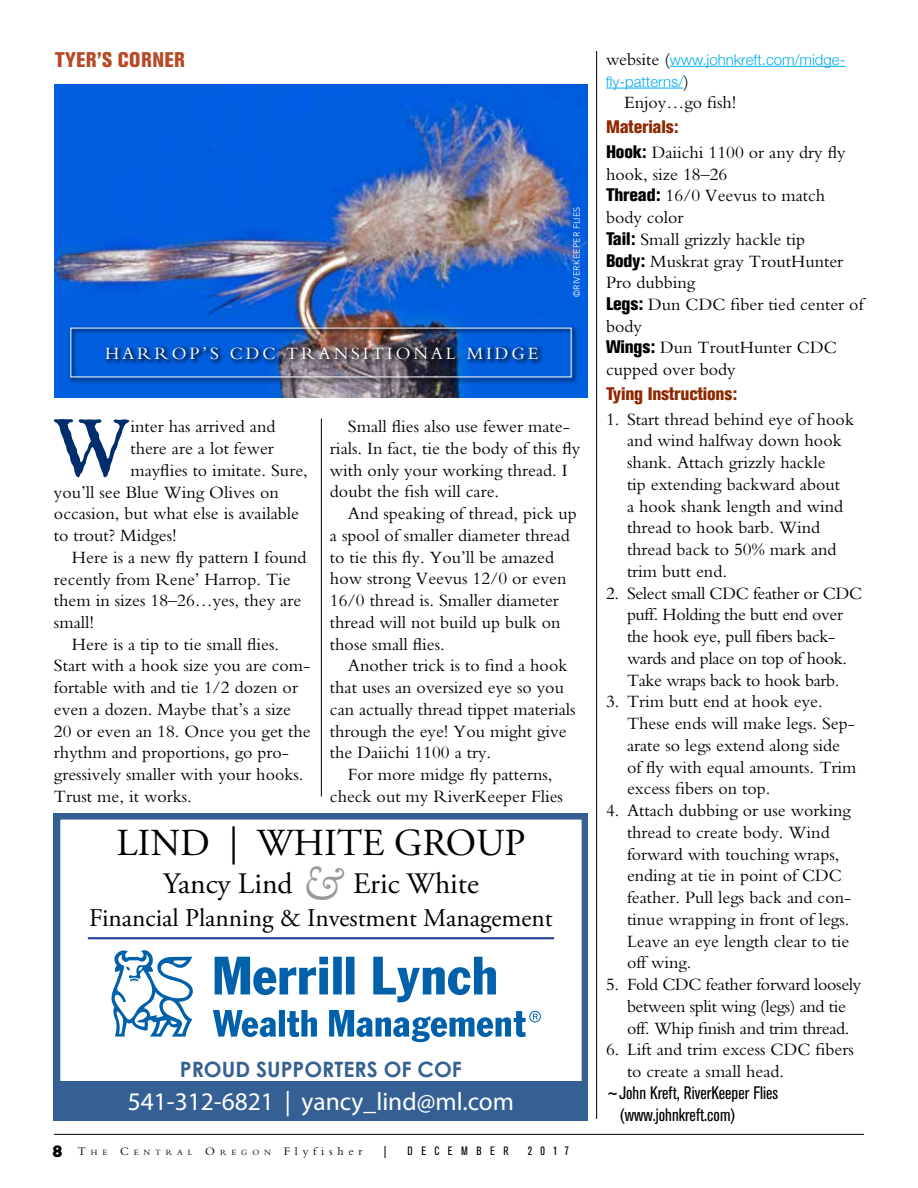
<style>
.page{position:relative;width:918px;height:1188px;background:#fff}
.page>*{position:absolute;margin:0;border:0;box-sizing:border-box;transform-origin:0 0}
.t1{font:78.15px "Pabst L";color:#002e6d}
.t2{font:italic 46.65px "Adobe Caslon Pro";color:rgb(0 0 0/.8)}
.t3{font:38.1px "Adobe Garamond Pro";color:#000}
.t4{font:29.7px "Adobe Garamond Pro";color:#000}
.t5{font:25.5px "Adobe Garamond Pro";color:#000}
.t6{font:25.5px "Myriad Pro";color:#fff}
.t7{font:700 21.15px "Century Gothic";color:#366093}
.t8{font:800 condensed 21px "Akzidenz Grotesk BE";letter-spacing:.02em;color:#b64926}
.t9{font:18px/21.8px "Bembo";color:#000}
.t10{font:18px/21.8px "Bembo";letter-spacing:-.02em;color:#000;text-align:center}
.t11{font:condensed 18px/21.8px "Akzidenz Grotesk BE";color:#000}
.t12{font:18px "Bembo";letter-spacing:.16em;color:#fff}
.t13{font:800 condensed 18px "Akzidenz Grotesk BE";letter-spacing:-.01em;color:#8e2800}
.t14{font:300 15px/21.8px "Helvetica Neue";color:#00aeef}
.t15{font:condensed 12px "Akzidenz Grotesk BE";letter-spacing:.7em;color:#000}
.t16{font:300 9px "Avenir";letter-spacing:.02em;color:#fff}
.t17{font:8.4px "Bembo";letter-spacing:.57em;color:#000}
.s1{font-family:"Gill Sans Extra Bold Display";font-size:16.5px}
.s2{font-size:12px}
.s3{font-family:"Bembo";font-weight:400;font-size:18px;color:#000}
.s4{font-family:"Akzidenz Grotesk BE";font-weight:800;font-stretch:condensed}
</style>
<div class="page">
<hr style="left:54px;top:1134px;width:810px;height:1px;background:#000">
<img style="left:54px;top:84px;width:534px;height:314px">
<hr style="left:596px;top:51px;width:1px;height:1068px;background:#000">
<hr style="left:321px;top:418px;width:1px;height:378px;background:#000">
<div style="left:68px;top:325px;width:510px;height:59px;background:#000;opacity:.7"></div>
<hr style="left:670px;top:66px;width:175px;height:1px;background:#00aeef">
<hr style="left:606px;top:88px;width:77px;height:1px;background:#00aeef">
<svg style="left:54px;top:813px;width:534px;height:268px"></svg>
<div style="left:54px;top:1081px;width:534px;height:39px;background:#366093"></div>
<hr style="left:88px;top:937px;width:466px;height:2px;background:#21409a">
<svg style="left:109px;top:950px;width:84px;height:87px"></svg>
<svg style="left:373px;top:957px;width:123px;height:45px"></svg>
<svg style="left:215px;top:957px;width:140px;height:38px"></svg>
<svg style="left:213px;top:1010px;width:104px;height:27px"></svg>
<svg style="left:329px;top:1010px;width:212px;height:32px"></svg>
<p class="t8" style="left:55px;top:47px;width:132px">TYER’S CORNER</p>
<p class="t12" style="left:105px;top:343px;width:435px">HARROP’S CDC TRANSITIONAL MIDGE</p>
<p class="t16" style="left:571px;top:297px;width:92px;rotate:-90deg">©RIVERKEEPER FLIES</p>
<h1 class="t1" style="left:52px;top:397px;width:80px">W</h1>
<p class="t9" style="left:130px;top:415px;width:146px">inter has arrived and</p>
<p class="t9" style="left:130px;top:437px;width:145px">there are a lot fewer</p>
<p class="t9" style="left:130px;top:459px;width:179px">mayflies to imitate. Sure,</p>
<p class="t9" style="left:54px;top:481px;width:226px">you’ll see Blue Wing Olives on</p>
<p class="t9" style="left:54px;top:502px;width:247px">occasion, but what else is available</p>
<p class="t9" style="left:54px;top:524px;width:124px">to trout? Midges!</p>
<p class="t9" style="left:72px;top:546px;width:236px">Here is a new fly pattern I found</p>
<p class="t9" style="left:54px;top:568px;width:238px">recently from Rene’ Harrop. Tie</p>
<p class="t9" style="left:54px;top:589px;width:249px">them in sizes 18–26…yes, they are</p>
<p class="t9" style="left:54px;top:611px;width:42px">small!</p>
<p class="t9" style="left:72px;top:633px;width:209px">Here is a tip to tie small flies.</p>
<p class="t9" style="left:54px;top:655px;width:258px">Start with a hook size you are com-</p>
<p class="t9" style="left:54px;top:676px;width:246px">fortable with and tie 1/2 dozen or</p>
<p class="t9" style="left:54px;top:698px;width:239px">even a dozen. Maybe that’s a size</p>
<p class="t9" style="left:54px;top:720px;width:258px">20 or even an 18. Once you get the</p>
<p class="t9" style="left:54px;top:742px;width:237px">rhythm and proportions, go pro-</p>
<p class="t9" style="left:54px;top:763px;width:251px">gressively smaller with your hooks.</p>
<p class="t9" style="left:54px;top:785px;width:139px">Trust me, it works.</p>
<p class="t9" style="left:330px;top:415px;width:252px;text-indent:18px">Small flies also use fewer mate&shy;rials. In fact, tie the body of this fly with only your working thread. I doubt the fish will care.</p>
<p class="t9" style="left:330px;top:502px;width:248px;text-indent:18px">And speaking of thread, pick up a spool of smaller diameter thread to tie this fly. You’ll be amazed how strong Veevus 12/0 or even<br>16/0 thread is. Smaller diameter thread will not build up bulk on those small flies.</p>
<p class="t9" style="left:330px;top:655px;width:247px;text-indent:18px">Another trick is to find a hook that uses an oversized eye so you can actually thread tippet materials through the eye! You might give the Daiichi 1100 a try.</p>
<p class="t9" style="left:330px;top:763px;width:235px;text-align:center">For more midge fly patterns, check out my RiverKeeper Flies</p>
<h3 class="t3" style="left:116px;top:820px;width:411px">LIND | WHITE GROUP</h3>
<h3 class="t4" style="left:163px;top:866px;width:131px">Yancy Lind</h3>
<h3 class="t4" style="left:353px;top:866px;width:127px">Eric White</h3>
<h3 class="t5" style="left:89px;top:902px;width:465px">Financial Planning &amp; Investment Management</h3>
<h2 class="t2" style="left:301px;top:856px;width:41px">&amp;</h2>
<p class="t7" style="left:180px;top:1053px;width:284px">PROUD SUPPORTERS OF COF</p>
<h3 class="t6" style="left:128px;top:1086px;width:388px">541-312-6821 | yancy_lind@ml.com</h3>
<p class="t17" style="left:52px;top:1148px;width:312px"><span class="s1">8</span> <span class="s2">T</span>HE <span class="s2">C</span>ENTRAL <span class="s2">O</span>REGON <span class="s2">Flyfisher</span></p>
<p class="t15" style="left:384px;top:1145px;width:4px">|</p>
<p class="t15" style="left:407px;top:1145px;width:103px">DECEMBER</p>
<p class="t15" style="left:528px;top:1145px;width:43px">2017</p>
<p class="t14" style="left:606px;top:47px;width:241px"><span class="s3">website (</span>www.johnkreft.com/midge&shy;fly-patterns/<span class="s3">)</span></p>
<p class="t9" style="left:624px;top:91px;width:114px">Enjoy…go fish!</p>
<p class="t13" style="left:606px;top:116px;width:74px">Materials:</p>
<p class="t9" style="left:606px;top:141px;width:259px"><span class="s4">Hook:</span> Daiichi 1100 or any dry fly hook, size 18–26<br><span class="s4">Thread:</span> 16/0 Veevus to match body color<br><span class="s4">Tail:</span> Small grizzly hackle tip<br><span class="s4">Body:</span> Muskrat gray TroutHunter<br>Pro dubbing<br><span class="s4">Legs:</span> Dun CDC fiber tied center of body<br><span class="s4">Wings:</span> Dun TroutHunter CDC cupped over body</p>
<p class="t13" style="left:606px;top:383px;width:133px">Tying Instructions:</p>
<p class="t9" style="left:627px;top:408px;width:229px;text-indent:-21px">1. Start thread behind eye of hook and wind halfway down hook shank. Attach grizzly hackle<br>tip extending backward about<br>a hook shank length and wind thread to hook barb. Wind thread back to 50% mark and trim butt end.</p>
<p class="t10" style="left:606px;top:582px;width:258px">2. Select small CDC feather or CDC puff. Holding the butt end over<br>the hook eye, pull fibers back-<br>wards and place on top of hook.<br>Take wraps back to hook barb.</p>
<p class="t9" style="left:627px;top:691px;width:231px;text-indent:-21px">3. Trim butt end at hook eye.<br>These ends will make legs. Sep&shy;arate so legs extend along side of fly with equal amounts. Trim excess fibers on top.</p>
<p class="t9" style="left:627px;top:799px;width:226px;text-indent:-21px">4. Attach dubbing or use working thread to create body. Wind forward with touching wraps, ending at tie in point of CDC feather. Pull legs back and con&shy;tinue wrapping in front of legs.<br>Leave an eye length clear to tie off wing.</p>
<p class="t10" style="left:606px;top:973px;width:257px">5. Fold CDC feather forward loosely between split wing (legs) and tie<br>off. Whip finish and trim thread.</p>
<p class="t9" style="left:627px;top:1038px;width:228px;text-indent:-21px">6. Lift and trim excess CDC fibers to create a small head.</p>
<p class="t11" style="left:620px;top:1082px;width:160px;text-indent:-14px">~John Kreft, RiverKeeper Flies (www.johnkreft.com)</p>
</div>
